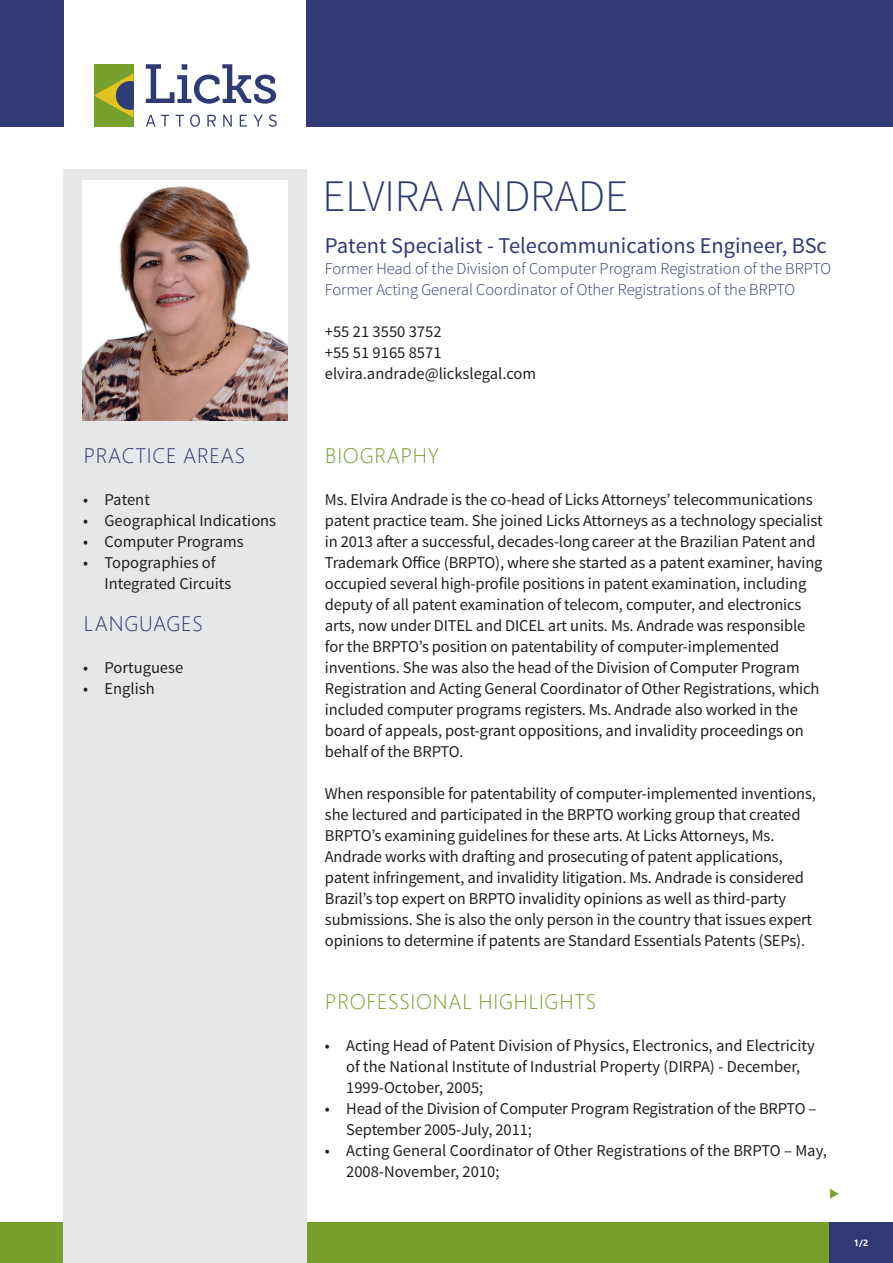
<style>
.page{position:relative;width:893px;height:1263px;background:#fff}
.page>*{position:absolute;margin:0;border:0;box-sizing:border-box;transform-origin:0 0}
.t1{font:300 45px "Source Sans Pro";color:#303a74}
.t2{font:22.5px "Source Sans Pro";color:#303a74}
.t3{font:300 21px "Segoe UI";letter-spacing:.035em;color:#77a02d}
.t4{font:300 21px "Segoe UI";letter-spacing:.035em;color:#303a74}
.t5{font:16.5px/21px "Source Sans Pro";letter-spacing:-.01em;color:#231f20}
.t6{font:300 16.5px/21px "Source Sans Pro";color:#303a74}
.t7{font:700 9px "Segoe UI";color:#fff}
</style>
<div class="page">
<div style="left:0;top:1222px;width:893px;height:41px;background:#77a02d"></div>
<div style="left:829px;top:1222px;width:64px;height:41px;background:#303a74"></div>
<div style="left:0;top:0;width:64px;height:127px;background:#303a74"></div>
<div style="left:307px;top:0;width:586px;height:127px;background:#303a74"></div>
<svg style="left:146px;top:115px;width:23px;height:12px"></svg>
<svg style="left:176px;top:115px;width:8px;height:12px"></svg>
<svg style="left:190px;top:115px;width:10px;height:12px"></svg>
<svg style="left:207px;top:115px;width:9px;height:12px"></svg>
<svg style="left:223px;top:115px;width:9px;height:12px"></svg>
<svg style="left:240px;top:115px;width:7px;height:12px"></svg>
<svg style="left:253px;top:115px;width:10px;height:12px"></svg>
<svg style="left:269px;top:115px;width:8px;height:12px"></svg>
<svg style="left:146px;top:64px;width:130px;height:40px"></svg>
<div style="left:94px;top:64px;width:39px;height:63px;background:#77a02d"></div>
<svg style="left:94px;top:73px;width:39px;height:45px"></svg>
<div style="left:64px;top:169px;width:243px;height:1094px;background:#e6e7e9"></div>
<img style="left:82px;top:181px;width:206px;height:240px">
<p class="t4" style="left:84px;top:436px;width:163px">PRACTICE AREAS</p>
<p class="t5" style="left:83px;top:489px;width:68px">• Patent</p>
<p class="t5" style="left:83px;top:510px;width:194px">• Geographical Indications</p>
<p class="t5" style="left:83px;top:531px;width:162px">• Computer Programs</p>
<p class="t5" style="left:105px;top:552px;width:128px;text-indent:-21px">• Topographies of<br>Integrated Circuits</p>
<p class="t4" style="left:84px;top:604px;width:121px">LANGUAGES</p>
<p class="t5" style="left:83px;top:657px;width:101px">• Portuguese</p>
<p class="t5" style="left:83px;top:678px;width:73px">• English</p>
<h1 class="t1" style="left:323px;top:169px;width:307px">ELVIRA ANDRADE</h1>
<h2 class="t2" style="left:325px;top:231px;width:503px">Patent Specialist - Telecommunications Engineer, BSc</h2>
<p class="t6" style="left:325px;top:258px;width:508px">Former Head of the Division of Computer Program Registration of the BRPTO<br>Former Acting General Coordinator of Other Registrations of the BRPTO</p>
<p class="t5" style="left:325px;top:321px;width:213px">+55 21 3550 3752<br>+55 51 9165 8571 elvira.andrade@lickslegal.com</p>
<p class="t3" style="left:325px;top:436px;width:115px">BIOGRAPHY</p>
<p class="t5" style="left:325px;top:489px;width:499px">Ms. Elvira Andrade is the co-head of Licks Attorneys’ telecommunications patent practice team. She joined Licks Attorneys as a technology specialist in 2013 after a successful, decades-long career at the Brazilian Patent and Trademark Office (BRPTO), where she started as a patent examiner, having occupied several high-profile positions in patent examination, including deputy of all patent examination of telecom, computer, and electronics arts, now under DITEL and DICEL art units. Ms. Andrade was responsible for the BRPTO’s position on patentability of computer-implemented inventions. She was also the head of the Division of Computer Program Registration and Acting General Coordinator of Other Registrations, which included computer programs registers. Ms. Andrade also worked in the board of appeals, post-grant oppositions, and invalidity proceedings on behalf of the BRPTO.</p>
<p class="t5" style="left:325px;top:783px;width:493px">When responsible for patentability of computer-implemented inventions, she lectured and participated in the BRPTO working group that created BRPTO’s examining guidelines for these arts. At Licks Attorneys, Ms.<br>Andrade works with drafting and prosecuting of patent applications, patent infringement, and invalidity litigation. Ms. Andrade is considered Brazil’s top expert on BRPTO invalidity opinions as well as third-party submissions. She is also the only person in the country that issues expert opinions to determine if patents are Standard Essentials Patents (SEPs).</p>
<p class="t3" style="left:325px;top:982px;width:272px">PROFESSIONAL HIGHLIGHTS</p>
<p class="t5" style="left:346px;top:1035px;width:470px;text-indent:-21px">• Acting Head of Patent Division of Physics, Electronics, and Electricity of the National Institute of Industrial Property (DIRPA) - December,<br>1999-October, 2005;</p>
<p class="t5" style="left:346px;top:1098px;width:472px;text-indent:-21px">• Head of the Division of Computer Program Registration of the BRPTO –<br>September 2005-July, 2011;</p>
<p class="t5" style="left:346px;top:1140px;width:482px;text-indent:-21px">• Acting General Coordinator of Other Registrations of the BRPTO – May,<br>2008-November, 2010;</p>
<p class="t7" style="left:854px;top:1234px;width:16px">1/2</p>
</div>
